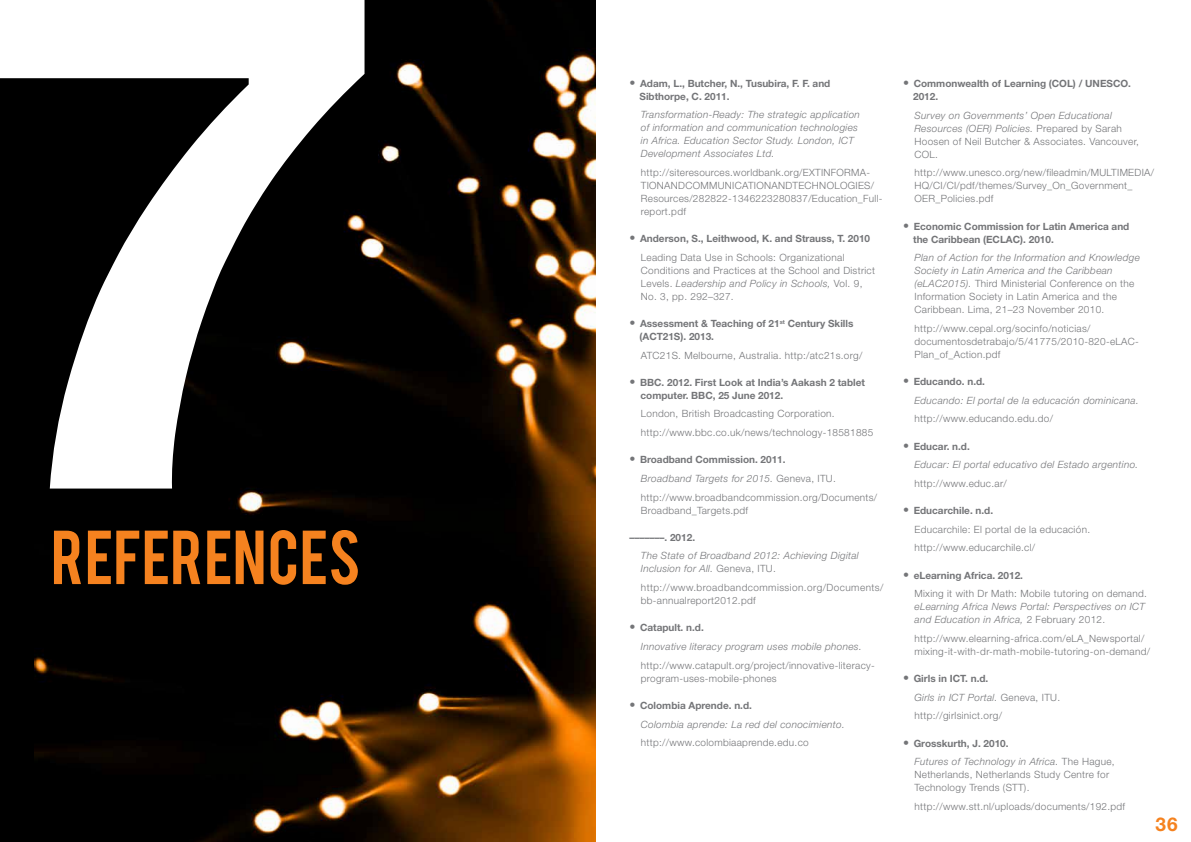
<style>
.page{position:relative;width:1191px;height:842px;background:#fff}
.page>*{position:absolute;margin:0;border:0;box-sizing:border-box;transform-origin:0 0}
.t1{font:700 710px "Pragmatica C";color:#fff}
.t2{font:60px "Bebas";color:#f5821f}
.t3{font:700 19px "Helvetica Neue LT Std";color:#f5821f}
.t4{font:300 10px/13px "Helvetica Neue LT Std";letter-spacing:.03em;color:#747578}
.t5{font:italic 300 10px/13px "Helvetica Neue LT Std";letter-spacing:.03em;color:#747578}
.t6{font:700 10px/13px "Helvetica Neue LT Std";color:#747578}
.s1{font-weight:300;font-size:12px}
.s2{font-weight:300}
.s3{font-style:italic}
.s4{font-size:12px}
.s5{font-weight:700}
.s6{font-style:normal}
.s7{font-style:normal;font-size:12px}
.s8{font-weight:700;font-style:normal}
</style>
<div class="page">
<div style="left:0;top:0;width:34px;height:842px;background:#000"></div>
<img style="left:34px;top:0;width:561px;height:842px">
<h1 class="t1" style="left:-71px;top:-135px;width:462px">7</h1>
<h2 class="t2" style="left:51px;top:514px;width:311px">REFERENCES</h2>
<p class="t6" style="left:639px;top:76px;width:192px;text-indent:-10px"><span class="s1">•</span> Adam, L., Butcher, N., Tusubira, F. F. and<br>Sibthorpe, C. 2011.</p>
<p class="t5" style="left:641px;top:108px;width:221px">Transformation-Ready: The strategic application of information and communication technologies in Africa. Education Sector Study. London, ICT Development Associates Ltd.</p>
<p class="t4" style="left:641px;top:166px;width:243px">http://siteresources.worldbank.org/EXTINFORMA-TIONANDCOMMUNICATIONANDTECHNOLOGIES/ Resources/282822-1346223280837/Education_Full&shy;report.pdf</p>
<p class="t6" style="left:641px;top:229px;width:231px;line-height:18.7px;text-indent:-11px"><span class="s1">•</span> Anderson, S., Leithwood, K. and Strauss, T. 2010<br><span class="s2">Leading Data Use in Schools: Organizational</span></p>
<p class="t4" style="left:641px;top:263px;width:236px">Conditions and Practices at the School and District<br>Levels. <span class="s3">Leadership and Policy in Schools,</span> Vol. 9,<br>No. 3, pp. 292–327.</p>
<p class="t6" style="left:639px;top:317px;width:215px;text-indent:-10px"><span class="s1">•</span> Assessment &amp; Teaching of 21<sup>st</sup> Century Skills (ACT21S). 2013.</p>
<p class="t4" style="left:641px;top:348px;width:223px">ATC21S. Melbourne, Australia. http:/atc21s.org/</p>
<p class="t6" style="left:640px;top:375px;width:226px;text-indent:-11px"><span class="s1">•</span> BBC. 2012. First Look at India’s Aakash 2 tablet computer. BBC, 25 June 2012.</p>
<p class="t4" style="left:641px;top:404px;width:234px;line-height:18.7px">London, British Broadcasting Corporation. http://www.bbc.co.uk/news/technology-18581885</p>
<p class="t4" style="left:641px;top:450px;width:238px;line-height:18.7px;text-indent:-11px"><span class="s4">•</span> <span class="s5">Broadband Commission. 2011.<br></span><span class="s3">Broadband Targets for 2015.</span> Geneva, ITU. http://www.broadbandcommission.org/Documents/</p>
<p class="t4" style="left:641px;top:503px;width:109px">Broadband_Targets.pdf</p>
<p class="t6" style="left:629px;top:530px;width:67px">–––––––. 2012.</p>
<p class="t5" style="left:641px;top:549px;width:219px">The State of Broadband 2012: Achieving Digital<br>Inclusion for All. <span class="s6">Geneva, ITU.</span></p>
<p class="t4" style="left:641px;top:581px;width:244px">http://www.broadbandcommission.org/Documents/ bb-annualreport2012.pdf</p>
<p class="t5" style="left:641px;top:618px;width:222px;line-height:18.7px;text-indent:-11px"><span class="s7">•</span> <span class="s8">Catapult. n.d.<br></span>Innovative literacy program uses mobile phones.</p>
<p class="t4" style="left:641px;top:658px;width:235px">http://www.catapult.org/project/innovative-literacy&shy;program-uses-mobile-phones</p>
<p class="t5" style="left:641px;top:696px;width:205px;line-height:18.7px;text-indent:-11px"><span class="s7">•</span> <span class="s8">Colombia Aprende. n.d.<br></span>Colombia aprende: La red del conocimiento.</p>
<p class="t4" style="left:641px;top:736px;width:169px">http://www.colombiaaprende.edu.co</p>
<p class="t6" style="left:913px;top:77px;width:219px;text-indent:-10px"><span class="s1">•</span> Commonwealth of Learning (COL) / UNESCO.<br>2012.</p>
<p class="t4" style="left:914px;top:108px;width:226px"><span class="s3">Survey on Governments’ Open Educational Resources (OER) Policies.</span> Prepared by Sarah Hoosen of Neil Butcher &amp; Associates. Vancouver, COL.</p>
<p class="t4" style="left:914px;top:166px;width:241px">http://www.unesco.org/new/fileadmin/MULTIMEDIA/<br>HQ/CI/CI/pdf/themes/Survey_On_Government_<br>OER_Policies.pdf</p>
<p class="t6" style="left:913px;top:219px;width:218px;text-indent:-10px"><span class="s1">•</span> Economic Commission for Latin America and the Caribbean (ECLAC). 2010.</p>
<p class="t4" style="left:914px;top:251px;width:227px"><span class="s3">Plan of Action for the Information and Knowledge Society in Latin America and the Caribbean (eLAC2015).</span> Third Ministerial Conference on the Information Society in Latin America and the Caribbean. Lima, 21–23 November 2010.</p>
<p class="t4" style="left:914px;top:322px;width:226px">http://www.cepal.org/socinfo/noticias/ documentosdetrabajo/5/41775/2010-820-eLAC-<br>Plan_of_Action.pdf</p>
<p class="t5" style="left:914px;top:372px;width:226px;line-height:18.7px;text-indent:-11px"><span class="s7">•</span> <span class="s8">Educando. n.d.<br></span>Educando: El portal de la educación dominicana.</p>
<p class="t4" style="left:914px;top:412px;width:140px">http://www.educando.edu.do/</p>
<p class="t5" style="left:914px;top:436px;width:225px;line-height:18.7px;text-indent:-11px"><span class="s7">•</span> <span class="s8">Educar. n.d.<br></span>Educar: El portal educativo del Estado argentino.</p>
<p class="t4" style="left:914px;top:477px;width:94px">http://www.educ.ar/</p>
<p class="t4" style="left:914px;top:501px;width:177px;line-height:18.7px;text-indent:-11px"><span class="s4">•</span> <span class="s5">Educarchile. n.d.<br></span>Educarchile: El portal de la educación. http://www.educarchile.cl/</p>
<p class="t4" style="left:914px;top:565px;width:234px;line-height:18.7px;text-indent:-11px"><span class="s4">•</span> <span class="s5">eLearning Africa. 2012.<br></span>Mixing it with Dr Math: Mobile tutoring on demand.</p>
<p class="t5" style="left:914px;top:600px;width:232px">eLearning Africa News Portal: Perspectives on ICT and Education in Africa, <span class="s6">2 February 2012.</span></p>
<p class="t4" style="left:914px;top:632px;width:237px">http://www.elearning-africa.com/eLA_Newsportal/ mixing-it-with-dr-math-mobile-tutoring-on-demand/</p>
<p class="t4" style="left:914px;top:669px;width:147px;line-height:18.7px;text-indent:-11px"><span class="s4">•</span> <span class="s5">Girls in ICT. n.d.<br></span><span class="s3">Girls in ICT Portal.</span> Geneva, ITU. http://girlsinict.org/</p>
<p class="t5" style="left:914px;top:734px;width:202px;line-height:18.7px;text-indent:-11px"><span class="s7">•</span> <span class="s8">Grosskurth, J. 2010.<br></span>Futures of Technology in Africa. <span class="s6">The Hague,</span></p>
<p class="t4" style="left:914px;top:768px;width:196px">Netherlands, Netherlands Study Centre for<br>Technology Trends (STT).</p>
<p class="t4" style="left:914px;top:800px;width:212px">http://www.stt.nl/uploads/documents/192.pdf</p>
<h3 class="t3" style="left:1155px;top:812px;width:24px">36</h3>
</div>
